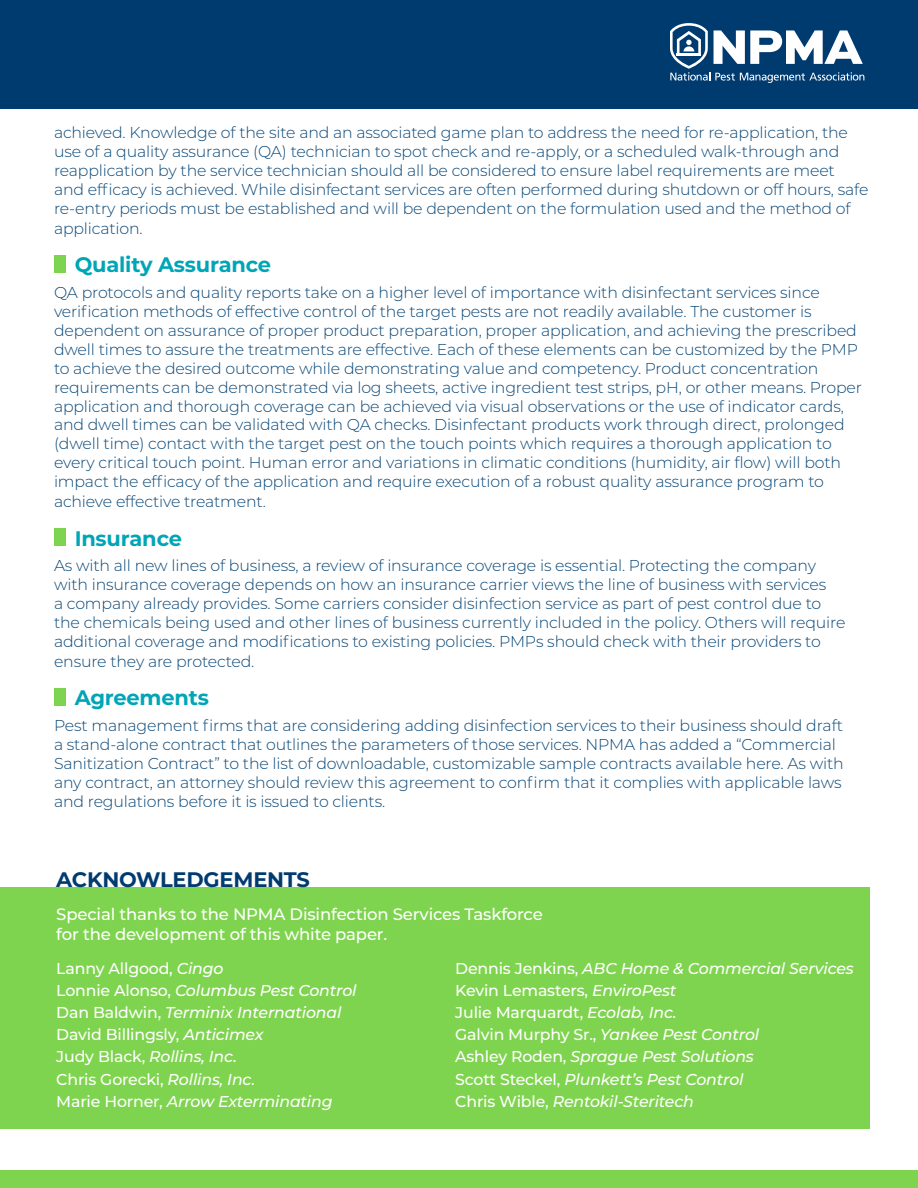
<style>
.page{position:relative;width:918px;height:1188px;background:#fff}
.page>*{position:absolute;margin:0;border:0;box-sizing:border-box;transform-origin:0 0}
.t1{font:700 21px "Montserrat";letter-spacing:-.01em;color:#00a5b6}
.t2{font:700 21px "Montserrat";letter-spacing:-.01em;color:#003b70}
.t3{font:500 16.5px/19.8px "Montserrat";letter-spacing:-.01em;color:#fff}
.t4{font:300 15.75px/19px "Montserrat";letter-spacing:-.01em;color:#084676}
.t5{font:italic 500 15.75px "Montserrat";letter-spacing:-.01em;color:#fff}
.t6{font:500 15.75px "Montserrat";letter-spacing:-.01em;color:#fff}
.s1{font-style:italic}
.s2{font-style:normal}
</style>
<div class="page">
<div style="left:0;top:887px;width:869px;height:242px;background:#7fd44f"></div>
<div style="left:0;top:1171px;width:918px;height:17px;background:#7fd44f"></div>
<div style="left:0;top:0;width:918px;height:108px;background:#003b70"></div>
<svg style="left:670px;top:23px;width:194px;height:60px"></svg>
<div style="left:54px;top:255px;width:12px;height:17px;background:#7fd44f"></div>
<div style="left:54px;top:528px;width:12px;height:18px;background:#7fd44f"></div>
<div style="left:54px;top:688px;width:12px;height:17px;background:#7fd44f"></div>
<p class="t4" style="left:54px;top:123px;width:816px">achieved. Knowledge of the site and an associated game plan to address the need for re-application, the use of a quality assurance (QA) technician to spot check and re-apply, or a scheduled walk-through and reapplication by the service technician should all be considered to ensure label requirements are meet and efficacy is achieved. While disinfectant services are often performed during shutdown or off hours, safe re-entry periods must be established and will be dependent on the formulation used and the method of application.</p>
<p class="t1" style="left:75px;top:250px;width:198px">Quality Assurance</p>
<p class="t4" style="left:54px;top:283px;width:809px">QA protocols and quality reports take on a higher level of importance with disinfectant services since verification methods of effective control of the target pests are not readily available. The customer is dependent on assurance of proper product preparation, proper application, and achieving the prescribed dwell times to assure the treatments are effective. Each of these elements can be customized by the PMP to achieve the desired outcome while demonstrating value and competency. Product concentration requirements can be demonstrated via log sheets, active ingredient test strips, pH, or other means. Proper application and thorough coverage can be achieved via visual observations or the use of indicator cards, and dwell times can be validated with QA checks. Disinfectant products work through direct, prolonged (dwell time) contact with the target pest on the touch points which requires a thorough application to every critical touch point. Human error and variations in climatic conditions (humidity, air flow) will both impact the efficacy of the application and require execution of a robust quality assurance program to achieve effective treatment.</p>
<p class="t1" style="left:75px;top:523px;width:109px">Insurance</p>
<p class="t4" style="left:54px;top:556px;width:793px">As with all new lines of business, a review of insurance coverage is essential. Protecting the company with insurance coverage depends on how an insurance carrier views the line of business with services<br>a company already provides. Some carriers consider disinfection service as part of pest control due to the chemicals being used and other lines of business currently included in the policy. Others will require additional coverage and modifications to existing policies. PMPs should check with their providers to ensure they are protected.</p>
<p class="t1" style="left:75px;top:683px;width:136px">Agreements</p>
<p class="t4" style="left:54px;top:715px;width:791px">Pest management firms that are considering adding disinfection services to their business should draft a stand-alone contract that outlines the parameters of those services. NPMA has added a “Commercial Sanitization Contract” to the list of downloadable, customizable sample contracts available here. As with any contract, an attorney should review this agreement to confirm that it complies with applicable laws and regulations before it is issued to clients.</p>
<p class="t2" style="left:56px;top:864px;width:255px">ACKNOWLEDGEMENTS</p>
<p class="t3" style="left:56px;top:904px;width:488px">Special thanks to the NPMA Disinfection Services Taskforce for the development of this white paper.</p>
<p class="t6" style="left:56px;top:957px;width:169px">Lanny Allgood, <span class="s1">Cingo</span></p>
<p class="t5" style="left:56px;top:979px;width:302px"><span class="s2">Lonnie Alonso,</span> Columbus Pest Control</p>
<p class="t5" style="left:56px;top:1002px;width:287px"><span class="s2">Dan Baldwin,</span> Terminix International</p>
<p class="t6" style="left:56px;top:1024px;width:209px">David Billingsly, <span class="s1">Anticimex</span></p>
<p class="t5" style="left:56px;top:1046px;width:182px"><span class="s2">Judy Black,</span> Rollins, Inc.</p>
<p class="t6" style="left:56px;top:1068px;width:201px">Chris Gorecki, <span class="s1">Rollins, Inc.</span></p>
<p class="t5" style="left:56px;top:1090px;width:278px"><span class="s2">Marie Horner,</span> Arrow Exterminating</p>
<p class="t5" style="left:455px;top:957px;width:400px"><span class="s2">Dennis Jenkins,</span> ABC Home &amp; Commercial Services</p>
<p class="t6" style="left:455px;top:979px;width:223px">Kevin Lemasters, <span class="s1">EnviroPest</span></p>
<p class="t6" style="left:455px;top:1002px;width:223px">Julie Marquardt, <span class="s1">Ecolab, Inc.</span></p>
<p class="t5" style="left:455px;top:1024px;width:305px"><span class="s2">Galvin Murphy Sr.,</span> Yankee Pest Control</p>
<p class="t5" style="left:455px;top:1046px;width:300px"><span class="s2">Ashley Roden,</span> Sprague Pest Solutions</p>
<p class="t5" style="left:455px;top:1068px;width:290px"><span class="s2">Scott Steckel,</span> Plunkett’s Pest Control</p>
<p class="t5" style="left:455px;top:1090px;width:240px"><span class="s2">Chris Wible,</span> Rentokil-Steritech</p>
</div>
